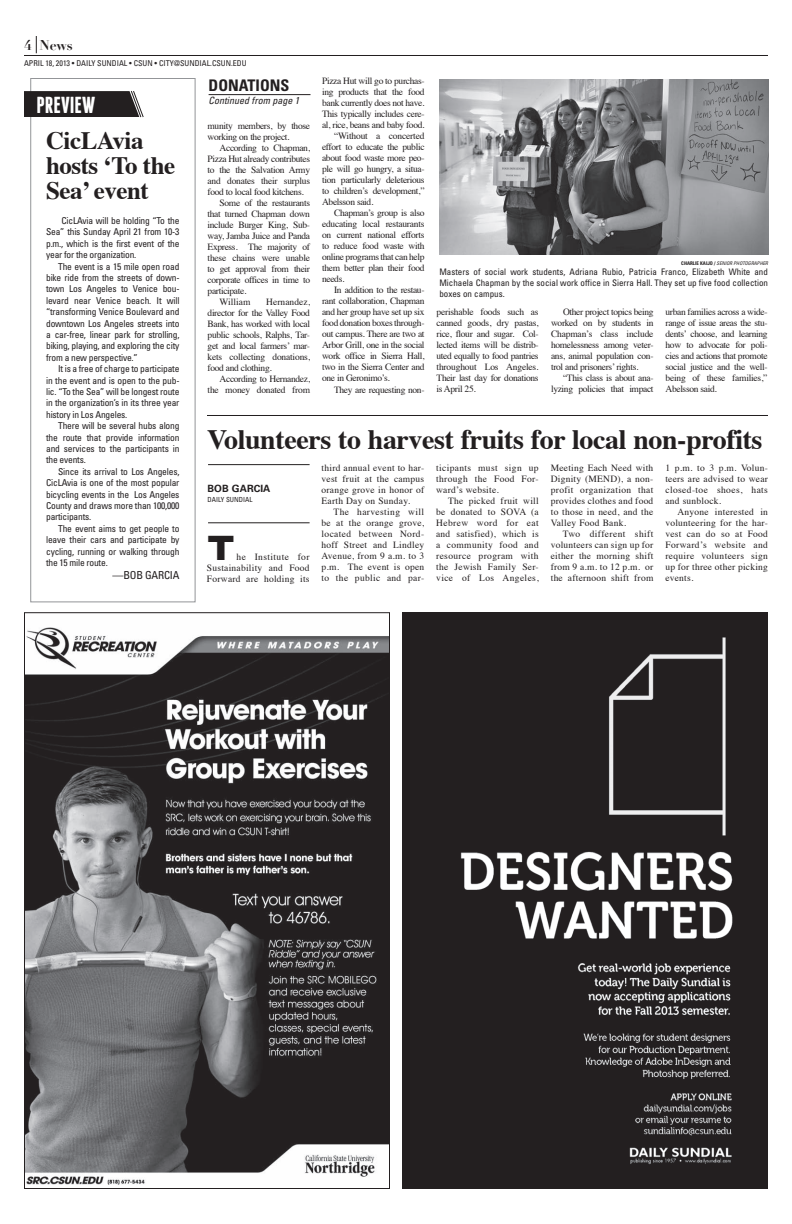
<style>
.page{position:relative;width:792px;height:1224px;background:#fff}
.page>*{position:absolute;margin:0;border:0;box-sizing:border-box;transform-origin:0 0}
.t1{font:700 36px "Gill Sans";color:#231f20}
.t2{font:700 28px "Times";letter-spacing:-.015em;color:#231f20}
.t3{font:700 25px/25px "Times";letter-spacing:-.02em;color:#231f20}
.t4{font:700 23.1px "Franchise";color:#fff}
.t5{font:700 condensed 16px "Univers LT Std";color:#231f20}
.t6{font:700 13.9px "Didot";color:#231f20}
.t7{font:condensed 11px "Univers LT Std";letter-spacing:-.02em;color:#231f20}
.t8{font:italic condensed 10px "Univers LT Std";color:#231f20}
.t9{font:700 10px "Univers LT Std";letter-spacing:.005em;color:#231f20}
.t10{font:9.5px/11px "Times";letter-spacing:-.035em;color:#231f20;text-align:justify}
.t11{font:condensed 9.5px/11.4px "Univers LT Std";letter-spacing:-.02em;color:#231f20;text-align:justify}
.t12{font:9.5px "Times";letter-spacing:-.015em;color:#231f20}
.t13{font:9.5px "Times";letter-spacing:.005em;color:#231f20}
.t14{font:condensed 9px/10.8px "Univers LT Std";color:#231f20;text-align:justify}
.t15{font:condensed 8px "Univers LT Std";color:#231f20}
.t16{font:condensed 7px "Univers LT Std";color:#231f20}
.t17{font:italic condensed 5px "Univers LT Std";color:#231f20}
.s1{font-weight:700;font-style:normal}
</style>
<div class="page">
<img style="left:26px;top:627px;width:362px;height:558px">
<img style="left:404px;top:614px;width:362px;height:573px">
<svg style="left:36px;top:36px;width:1px;height:17px"></svg>
<hr style="left:24px;top:55px;width:744px;height:1px;background:#231f20">
<hr style="left:209px;top:94px;width:102px;height:1px;background:#231f20">
<hr style="left:207px;top:415px;width:561px;height:1px;background:#231f20">
<div style="left:30px;top:78px;width:166px;height:524px;border:1px solid #939598"></div>
<svg style="left:24px;top:90px;width:120px;height:28px;background:#3f3c3d"></svg>
<hr style="left:208px;top:464px;width:102px;height:1px;background:#231f20">
<hr style="left:208px;top:522px;width:102px;height:1px;background:#231f20">
<img style="left:439px;top:79px;width:329px;height:175px">
<h3 class="t6" style="left:24px;top:36px;width:50px">4 News</h3>
<p class="t15" style="left:24px;top:58px;width:224px">april 18, 2013 • Daily Sund ial • CSUN • city@sund ial.csun.edu</p>
<h3 class="t5" style="left:209px;top:76px;width:82px">DONATIONS</h3>
<p class="t8" style="left:209px;top:94px;width:92px">Continued from page 1</p>
<p class="t10" style="left:322px;top:75px;width:104px">Pizza Hut will go to purchas-</p>
<p class="t10" style="left:322px;top:86px;width:104px">ing products that the food</p>
<p class="t10" style="left:322px;top:97px;width:104px">bank currently does not have.</p>
<p class="t10" style="left:322px;top:108px;width:104px">This typically includes cere-</p>
<p class="t10" style="left:322px;top:119px;width:104px">al, rice, beans and baby food.</p>
<p class="t12" style="left:334px;top:127px;width:92px">“Without a concerted</p>
<p class="t10" style="left:322px;top:141px;width:104px">effort to educate the public</p>
<p class="t10" style="left:322px;top:152px;width:104px">about food waste more peo-</p>
<p class="t10" style="left:322px;top:163px;width:104px">ple will go hungry, a situa-</p>
<p class="t10" style="left:322px;top:174px;width:104px">tion particularly deleterious</p>
<p class="t10" style="left:322px;top:185px;width:104px">to children’s development,”</p>
<p class="t10" style="left:322px;top:196px;width:53px">Abelsson said.</p>
<p class="t10" style="left:334px;top:207px;width:92px">Chapman’s group is also</p>
<p class="t10" style="left:322px;top:218px;width:104px">educating local restaurants</p>
<p class="t10" style="left:322px;top:229px;width:104px">on current national efforts</p>
<p class="t10" style="left:322px;top:240px;width:104px">to reduce food waste with</p>
<p class="t10" style="left:322px;top:251px;width:104px">online programs that can help</p>
<p class="t10" style="left:322px;top:262px;width:104px">them better plan their food</p>
<p class="t10" style="left:322px;top:273px;width:24px">needs.</p>
<p class="t10" style="left:334px;top:284px;width:92px">In addition to the restau-</p>
<p class="t10" style="left:322px;top:295px;width:104px">rant collaboration, Chapman</p>
<p class="t10" style="left:322px;top:306px;width:104px">and her group have set up six</p>
<p class="t10" style="left:322px;top:317px;width:104px">food donation boxes through-</p>
<p class="t10" style="left:322px;top:328px;width:104px">out campus. There are two at</p>
<p class="t10" style="left:322px;top:339px;width:104px">Arbor Grill, one in the social</p>
<p class="t10" style="left:322px;top:350px;width:104px">work office in Sierra Hall,</p>
<p class="t10" style="left:322px;top:361px;width:104px">two in the Sierra Center and</p>
<p class="t10" style="left:322px;top:372px;width:69px">one in Geronimo’s.</p>
<p class="t10" style="left:334px;top:383px;width:92px">They are requesting non-</p>
<h3 class="t4" style="left:37px;top:94px;width:60px">PREVIEW</h3>
<h3 class="t3" style="left:46px;top:125px;width:131px">CicLAvia hosts ‘To the<br>Sea’ event</h3>
<p class="t11" style="left:46px;top:215px;width:135px;text-indent:15px">CicLAvia will be holding “To the Sea” this Sunday April 21 from 10-3 p.m., which is the first event of the year for the organization.</p>
<p class="t11" style="left:46px;top:260px;width:135px;text-indent:12px">The event is a 15 mile open road bike ride from the streets of down&shy;town Los Angeles to Venice bou&shy;levard near Venice beach. It will “transforming Venice Boulevard and downtown Los Angeles streets into a car-free, linear park for strolling, biking, playing, and exploring the city from a new perspective.”</p>
<p class="t11" style="left:46px;top:363px;width:135px;text-indent:12px">It is a free of charge to participate in the event and is open to the pub&shy;lic. “To the Sea” will be longest route in the organization’s in its three year history in Los Angeles.</p>
<p class="t11" style="left:46px;top:420px;width:135px;text-indent:12px">There will be several hubs along the route that provide information and services to the participants in the events.</p>
<p class="t11" style="left:46px;top:466px;width:135px;text-indent:12px">Since its arrival to Los Angeles, CicLAvia is one of the most popular bicycling events in the Los Angeles County and draws more than 100,000 participants.</p>
<p class="t11" style="left:46px;top:523px;width:135px;text-indent:12px">The event aims to get people to leave their cars and participate by cycling, running or walking through the 15 mile route.</p>
<p class="t7" style="left:113px;top:568px;width:68px">—BOB GARCIA</p>
<p class="t10" style="left:208px;top:120px;width:104px">munity members, by those working on the project.</p>
<p class="t10" style="left:220px;top:142px;width:92px">According to Chapman,</p>
<p class="t10" style="left:208px;top:153px;width:104px">Pizza Hut already contributes</p>
<p class="t10" style="left:208px;top:164px;width:104px">to the the Salvation Army</p>
<p class="t10" style="left:208px;top:175px;width:104px">and donates their surplus</p>
<p class="t10" style="left:208px;top:186px;width:98px">food to local food kitchens.</p>
<p class="t10" style="left:220px;top:197px;width:92px">Some of the restaurants</p>
<p class="t10" style="left:208px;top:208px;width:104px">that turned Chapman down</p>
<p class="t10" style="left:208px;top:219px;width:104px">include Burger King, Sub-</p>
<p class="t10" style="left:208px;top:230px;width:104px">way, Jamba Juice and Panda</p>
<p class="t10" style="left:208px;top:241px;width:104px">Express. The majority of</p>
<p class="t10" style="left:208px;top:252px;width:104px">these chains were unable</p>
<p class="t10" style="left:208px;top:263px;width:104px">to get approval from their</p>
<p class="t10" style="left:208px;top:274px;width:104px">corporate offices in time to</p>
<p class="t10" style="left:208px;top:285px;width:40px">participate.</p>
<p class="t13" style="left:220px;top:293px;width:32px">William</p>
<p class="t17" style="left:681px;top:260px;width:88px"><span class="s1">CHARLIE KAIJO /</span> Senior Photographer</p>
<p class="t14" style="left:439px;top:267px;width:330px">Masters of social work students, Adriana Rubio, Patricia Franco, Elizabeth White and Michaela Chapman by the social work office in Sierra Hall. They set up five food collection boxes on campus.</p>
<p class="t10" style="left:208px;top:296px;width:104px;text-indent:59px">Hernandez, director for the Valley Food Bank, has worked with local public schools, Ralphs, Tar&shy;get and local farmers’ mar&shy;kets collecting donations, food and clothing.</p>
<p class="t10" style="left:208px;top:373px;width:104px;text-align:right">According to Hernandez, the money donated from</p>
<p class="t10" style="left:437px;top:305px;width:104px">perishable foods such as canned goods, dry pastas, rice, flour and sugar. Col&shy;lected items will be distrib&shy;uted equally to food pantries throughout Los Angeles.<br>Their last day for donations is April 25.</p>
<p class="t10" style="left:551px;top:305px;width:104px;text-indent:12px">Other project topics being worked on by students in Chapman’s class include homelessness among veter&shy;ans, animal population con&shy;trol and prisoners’ rights.</p>
<p class="t10" style="left:666px;top:305px;width:104px">urban families across a wide&shy;range of issue areas the stu&shy;dents’ choose, and learning how to advocate for poli&shy;cies and actions that promote social justice and the well&shy;being of these families,” Abelsson said.</p>
<p class="t10" style="left:551px;top:371px;width:104px;text-align:right">“This class is about ana&shy;lyzing policies that impact</p>
<h2 class="t2" style="left:207px;top:413px;width:557px">Volunteers to harvest fruits for local non-profits</h2>
<p class="t9" style="left:208px;top:483px;width:64px">BOB GARCIA</p>
<p class="t16" style="left:208px;top:495px;width:43px">daily sund ial</p>
<p class="t10" style="left:322px;top:462px;width:104px">third annual event to har&shy;vest fruit at the campus orange grove in honor of Earth Day on Sunday.</p>
<p class="t10" style="left:322px;top:506px;width:104px;text-indent:12px">The harvesting will be at the orange grove, located between Nord&shy;hoff Street and Lindley Avenue, from 9 a.m. to 3 p.m. The event is open to the public and par-</p>
<p class="t10" style="left:665px;top:462px;width:104px">1 p.m. to 3 p.m. Volun&shy;teers are advised to wear closed-toe shoes, hats and sunblock.</p>
<p class="t10" style="left:665px;top:506px;width:104px;text-indent:12px">Anyone interested in volunteering for the har&shy;vest can do so at Food Forward’s website and require volunteers sign up for three other picking events.</p>
<p class="t10" style="left:436px;top:462px;width:104px">ticipants must sign up through the Food For&shy;ward’s website.</p>
<p class="t10" style="left:436px;top:495px;width:104px;text-indent:12px">The picked fruit will be donated to SOVA (a Hebrew word for eat and satisfied), which is a community food and resource program with the Jewish Family Ser&shy;vice of Los Angeles,</p>
<p class="t10" style="left:551px;top:462px;width:104px">Meeting Each Need with Dignity (MEND), a non&shy;profit organization that provides clothes and food to those in need, and the Valley Food Bank.</p>
<p class="t10" style="left:551px;top:528px;width:104px;text-indent:12px">Two different shift volunteers can sign up for either the morning shift from 9 a.m. to 12 p.m. or the afternoon shift from</p>
<h1 class="t1" style="left:207px;top:527px;width:29px">T</h1>
<p class="t10" style="left:207px;top:551px;width:104px;text-indent:30px">he Institute for Sustainability and Food Forward are holding its</p>
</div>
